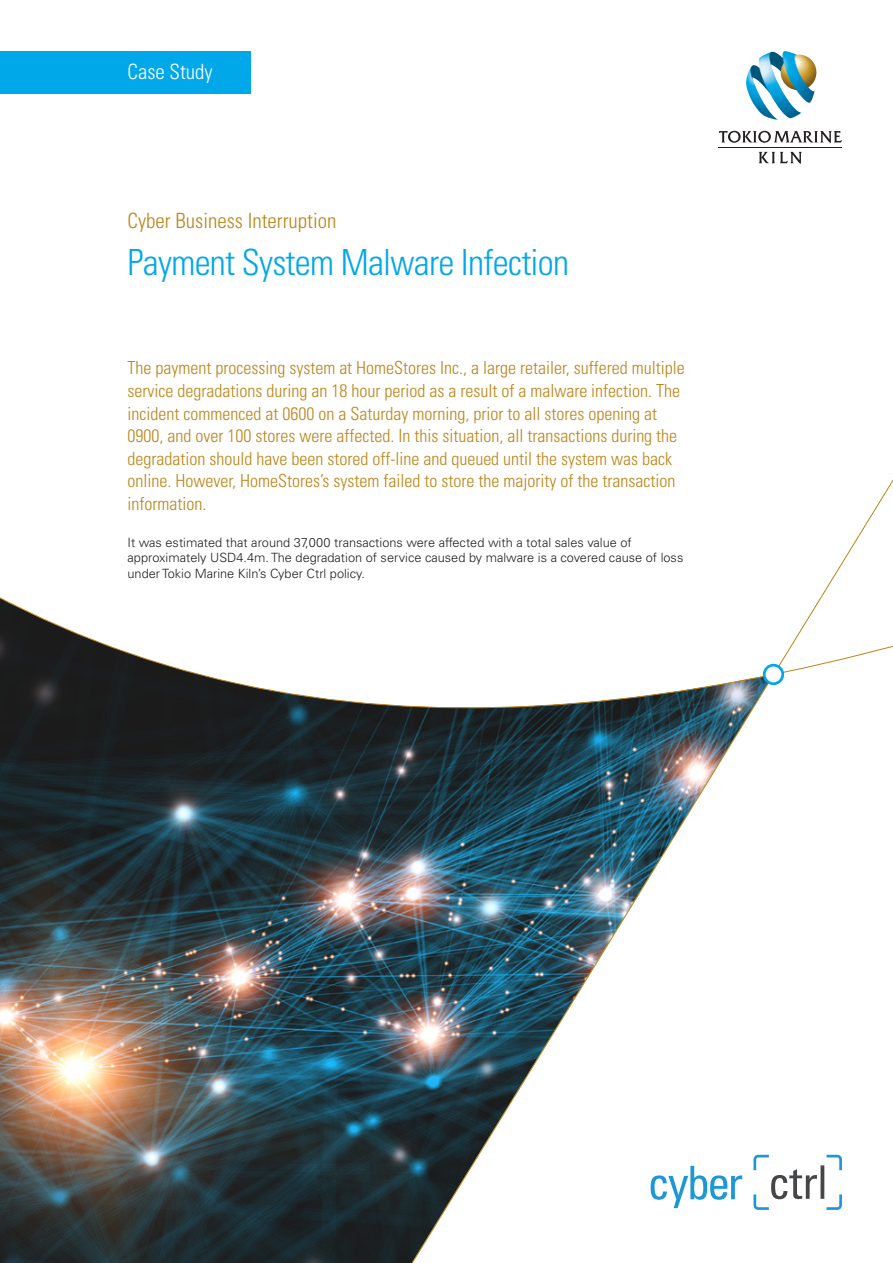
<style>
.page{position:relative;width:893px;height:1263px;background:#fff}
.page>*{position:absolute;margin:0;border:0;box-sizing:border-box;transform-origin:0 0}
.t1{font:300 condensed 36px "Univers LT Std";letter-spacing:-.02em;color:#00a7e9}
.t2{font:300 condensed 21px "Univers LT Std";color:#bb851a}
.t3{font:300 condensed 21px "Univers LT Std";color:#fff}
.t4{font:300 condensed 18px/22.5px "Univers LT Std";color:#bb851a}
.t5{font:300 12.75px/15.8px "Univers LT Std";color:#231f20}
</style>
<div class="page">
<hr style="left:719px;top:148px;width:123px;height:1px;background:#231f20">
<svg style="left:719px;top:131px;width:123px;height:12px"></svg>
<svg style="left:759px;top:152px;width:43px;height:12px"></svg>
<img style="left:746px;top:51px;width:71px;height:69px">
<div style="left:0;top:51px;width:251px;height:43px;background:#00a7e9"></div>
<img style="left:0;top:766px;width:403px;height:497px">
<svg style="left:403px;top:766px;width:439px;height:497px"></svg>
<svg style="left:0;top:479px;width:893px;height:287px"></svg>
<div style="left:764px;top:665px;width:19px;height:19px;background:#fff;border-radius:50%"></div>
<div style="left:763px;top:664px;width:21px;height:21px;border:3px solid #00a7e9;border-radius:50%"></div>
<p class="t3" style="left:128px;top:59px;width:87px">Case Study</p>
<p class="t2" style="left:128px;top:208px;width:210px">Cyber Business Interruption</p>
<h1 class="t1" style="left:128px;top:241px;width:443px">Payment System Malware Infection</h1>
<p class="t4" style="left:128px;top:357px;width:559px">The payment processing system at HomeStores Inc., a large retailer, suffered multiple service degradations during an 18 hour period as a result of a malware infection. The incident commenced at 0600 on a Saturday morning, prior to all stores opening at 0900, and over 100 stores were affected. In this situation, all transactions during the degradation should have been stored off-line and queued until the system was back online. However, HomeStores’s system failed to store the majority of the transaction information.</p>
<p class="t5" style="left:128px;top:534px;width:557px">It was estimated that around 37,000 transactions were affected with a total sales value of approximately USD4.4m. The degradation of service caused by malware is a covered cause of loss under Tokio Marine Kiln’s Cyber Ctrl policy.</p>
</div>
